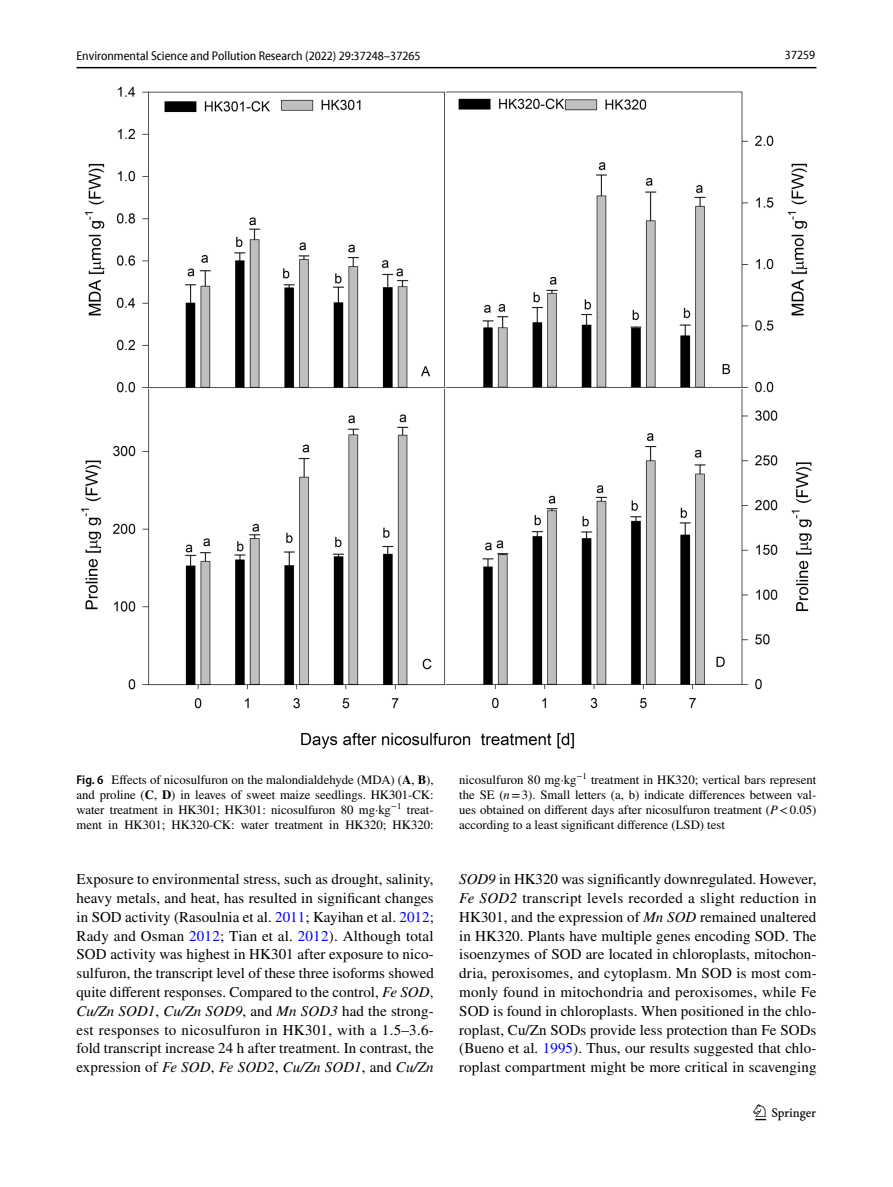
<style>
.page{position:relative;width:893px;height:1187px;background:#fff}
.page>*{position:absolute;margin:0;border:0;box-sizing:border-box;transform-origin:0 0}
.t1{font:22.5px "Springnew Regular 3";color:#000}
.t2{font:15px/18.8px "STIX";letter-spacing:.005em;color:#000;text-align:justify}
.t3{font:12.75px/15px "STIX";color:#000;text-align:justify}
.t4{font:semi-condensed 12.75px "Myriad Pro Unic";color:#000}
.t5{font:12.75px "Myriad Pro Unic Semi Condensed 2";color:#000}
.s1{font-family:"Myriad Pro";font-weight:600;font-stretch:semi-condensed}
.s2{font-weight:700}
.s3{font-style:italic}
.s4{color:#00f}
</style>
<div class="page">
<hr style="left:77px;top:67px;width:739px;height:1px;background:#000">
<img style="left:81px;top:87px;width:731px;height:662px">
<p class="t4" style="left:77px;top:51px;width:346px">Environmental Science and Pollution Research (2022) 29:37248–37265</p>
<p class="t5" style="left:785px;top:50px;width:32px">37259</p>
<p class="t3" style="left:77px;top:773px;width:359px"><span class="s1">Fig. 6</span> Effects of nicosulfuron on the malondialdehyde (MDA) (<span class="s2">A</span>, <span class="s2">B</span>), and proline (<span class="s2">C</span>, <span class="s2">D</span>) in leaves of sweet maize seedlings. HK301-CK: water treatment in HK301; HK301: nicosulfuron 80 mg·kg<sup>−1</sup> treat&shy;ment in HK301; HK320-CK: water treatment in HK320; HK320:</p>
<p class="t3" style="left:459px;top:773px;width:359px">nicosulfuron 80 mg·kg<sup>−1</sup> treatment in HK320; vertical bars represent the SE (<span class="s3">n</span>=3). Small letters (a, b) indicate differences between val&shy;ues obtained on different days after nicosulfuron treatment (<span class="s3">P</span>&lt;0.05) according to a least significant difference (LSD) test</p>
<p class="t2" style="left:77px;top:871px;width:359px">Exposure to environmental stress, such as drought, salinity, heavy metals, and heat, has resulted in significant changes in SOD activity (Rasoulnia et al. <span class="s4">2011</span>; Kayihan et al. <span class="s4">2012</span>; Rady and Osman <span class="s4">2012</span>; Tian et al. <span class="s4">2012</span>). Although total SOD activity was highest in HK301 after exposure to nico&shy;sulfuron, the transcript level of these three isoforms showed quite different responses. Compared to the control, <span class="s3">Fe SOD</span>, <span class="s3">Cu/Zn SOD1</span>, <span class="s3">Cu/Zn SOD9</span>, and <span class="s3">Mn SOD3</span> had the strong&shy;est responses to nicosulfuron in HK301, with a 1.5–3.6- fold transcript increase 24 h after treatment. In contrast, the expression of <span class="s3">Fe SOD</span>, <span class="s3">Fe SOD2</span>, <span class="s3">Cu/Zn SOD1</span>, and <span class="s3">Cu/Zn</span></p>
<p class="t2" style="left:459px;top:871px;width:359px"><span class="s3">SOD9</span> in HK320 was significantly downregulated. However, <span class="s3">Fe SOD2</span> transcript levels recorded a slight reduction in HK301, and the expression of <span class="s3">Mn SOD</span> remained unaltered in HK320. Plants have multiple genes encoding SOD. The isoenzymes of SOD are located in chloroplasts, mitochon&shy;dria, peroxisomes, and cytoplasm. Mn SOD is most com&shy;monly found in mitochondria and peroxisomes, while Fe SOD is found in chloroplasts. When positioned in the chlo&shy;roplast, Cu/Zn SODs provide less protection than Fe SODs (Bueno et al. <span class="s4">1995</span>). Thus, our results suggested that chlo&shy;roplast compartment might be more critical in scavenging</p>
<h1 class="t1" style="left:755px;top:1104px;width:62px">1 3</h1>
</div>
